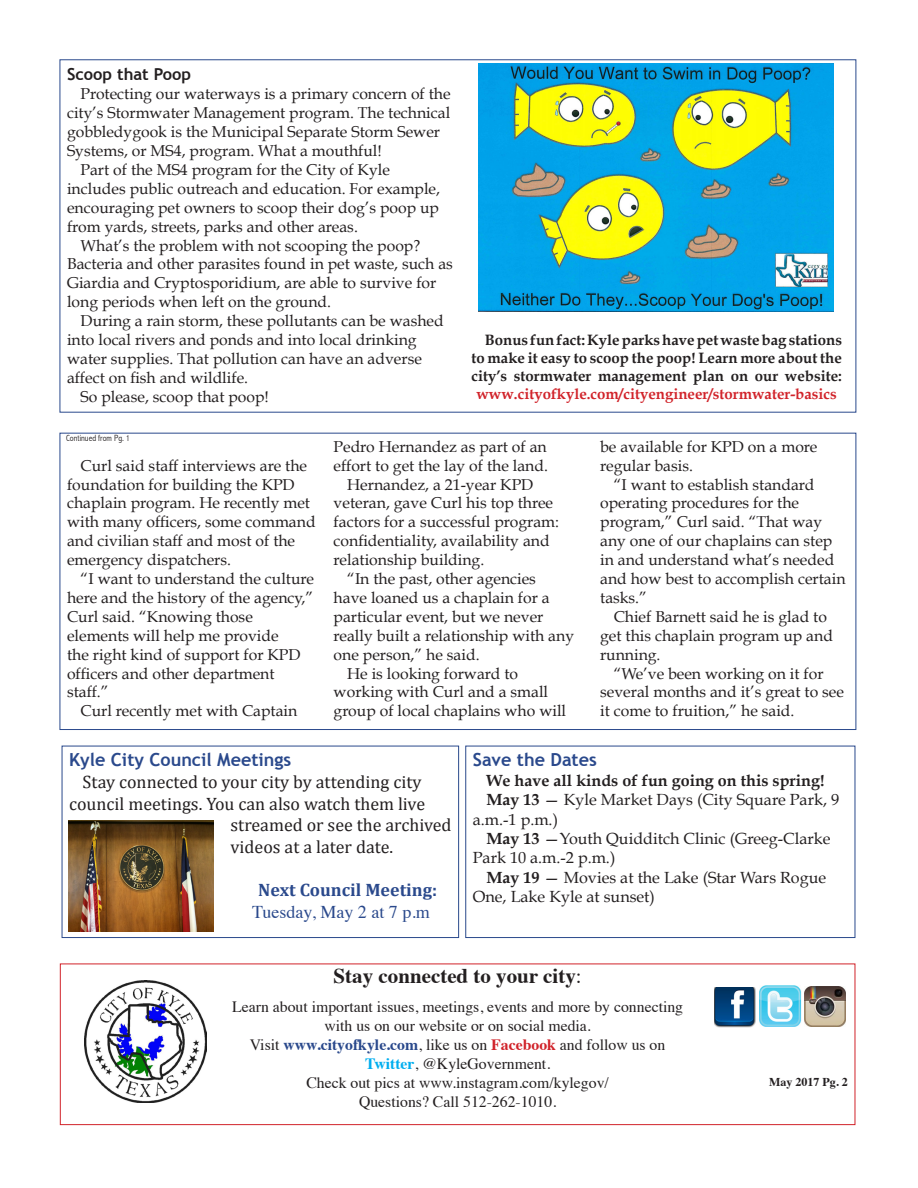
<style>
.page{position:relative;width:918px;height:1188px;background:#fff}
.page>*{position:absolute;margin:0;border:0;box-sizing:border-box;transform-origin:0 0}
.t1{font:700 21px "Times";color:#231f20}
.t2{font:18px "Cambria";color:#231f20}
.t3{font:700 18px/21.6px "Cambria";color:#2a498c;text-align:center}
.t4{font:700 18px "Trebuchet MS";color:#2a498c}
.t5{font:700 16.5px "Trebuchet MS";color:#231f20}
.t6{font:16.2px/19.4px "Book Antiqua";color:#231f20}
.t7{font:700 16.2px "Book Antiqua";color:#231f20}
.t8{font:15.75px/18.9px "Book Antiqua";color:#231f20}
.t9{font:15.75px "Times";color:#231f20}
.t10{font:700 15px "Book Antiqua";color:#231f20}
.t11{font:700 15px "Book Antiqua";color:#d1232a}
.t12{font:700 12px "Times";color:#231f20}
.t13{font:300 condensed 9px "Abadi";color:#231f20}
.s1{font-family:"Times";font-weight:400}
.s2{font-weight:700}
.s3{font-weight:400}
.s4{font-weight:700;color:#2a498c}
.s5{font-weight:700;color:#d1232a}
.s6{font-weight:700;color:#00aeef}
</style>
<div class="page">
<div style="left:60px;top:964px;width:795px;height:161px;border:1px solid #d1232a"></div>
<img style="left:760px;top:986px;width:42px;height:41px">
<img style="left:715px;top:987px;width:41px;height:40px">
<img style="left:805px;top:986px;width:40px;height:41px">
<img style="left:84px;top:980px;width:122px;height:122px">
<div style="left:465px;top:746px;width:390px;height:192px;border:1px solid #2a498c"></div>
<div style="left:62px;top:746px;width:397px;height:192px;border:1px solid #2a498c"></div>
<img style="left:69px;top:821px;width:144px;height:111px">
<img style="left:478px;top:64px;width:356px;height:248px">
<p class="t5" style="left:67px;top:64px;width:125px">Scoop that Poop</p>
<p class="t8" style="left:67px;top:85px;width:385px;text-indent:14px">Protecting our waterways is a primary concern of the city’s Stormwater Management program. The technical gobbledygook is the Municipal Separate Storm Sewer Systems, or MS4, program. What a mouthful!</p>
<p class="t8" style="left:67px;top:160px;width:375px;text-indent:14px">Part of the MS4 program for the City of Kyle includes public outreach and education. For example, encouraging pet owners to scoop their dog’s poop up from yards, streets, parks and other areas.</p>
<p class="t8" style="left:67px;top:236px;width:387px;text-indent:14px">What’s the problem with not scooping the poop?<br>Bacteria and other parasites found in pet waste, such as Giardia and Cryptosporidium, are able to survive for long periods when left on the ground.</p>
<p class="t8" style="left:67px;top:311px;width:378px;text-indent:14px">During a rain storm, these pollutants can be washed into local rivers and ponds and into local drinking water supplies. That pollution can have an adverse affect on fish and wildlife.</p>
<p class="t8" style="left:81px;top:387px;width:190px">So please, scoop that poop!</p>
<p class="t10" style="left:485px;top:331px;width:359px">Bonus fun fact: Kyle parks have pet waste bag stations</p>
<p class="t10" style="left:471px;top:349px;width:372px">to make it easy to scoop the poop! Learn more about the</p>
<p class="t10" style="left:471px;top:367px;width:372px">city’s stormwater management plan on our website:</p>
<p class="t11" style="left:476px;top:385px;width:362px">www.cityofkyle.com/cityengineer/stormwater-basics</p>
<p class="t13" style="left:66px;top:433px;width:65px">Continued from Pg. 1</p>
<p class="t8" style="left:67px;top:456px;width:250px;text-indent:14px">Curl said staff interviews are the foundation for building the KPD chaplain program. He recently met with many officers, some command and civilian staff and most of the emergency dispatchers.</p>
<p class="t8" style="left:67px;top:569px;width:248px;text-indent:14px">“I want to understand the culture here and the history of the agency,”<br>Curl said. “Knowing those elements will help me provide<br>the right kind of support for KPD officers and other department staff.”</p>
<p class="t8" style="left:81px;top:702px;width:218px">Curl recently met with Captain</p>
<p class="t8" style="left:334px;top:437px;width:216px">Pedro Hernandez as part of an effort to get the lay of the land.</p>
<p class="t8" style="left:334px;top:475px;width:227px;text-indent:14px">Hernandez, a 21-year KPD veteran, gave Curl his top three factors for a successful program: confidentiality, availability and relationship building.</p>
<p class="t8" style="left:334px;top:569px;width:242px;text-indent:14px">“In the past, other agencies<br>have loaned us a chaplain for a particular event, but we never really built a relationship with any one person,” he said.</p>
<p class="t8" style="left:334px;top:664px;width:234px;text-indent:14px">He is looking forward to working with Curl and a small group of local chaplains who will</p>
<p class="t8" style="left:600px;top:437px;width:219px">be available for KPD on a more regular basis.</p>
<p class="t8" style="left:600px;top:475px;width:247px;text-indent:14px">“I want to establish standard operating procedures for the program,” Curl said. “That way any one of our chaplains can step in and understand what’s needed and how best to accomplish certain tasks.”</p>
<p class="t8" style="left:600px;top:607px;width:234px;text-indent:14px">Chief Barnett said he is glad to get this chaplain program up and running.</p>
<p class="t8" style="left:600px;top:664px;width:245px;text-indent:14px">“We’ve been working on it for several months and it’s great to see it come to fruition,” he said.</p>
<p class="t4" style="left:69px;top:749px;width:224px">Kyle City Council Meetings</p>
<p class="t2" style="left:83px;top:771px;width:340px">Stay connected to your city by attending city</p>
<p class="t2" style="left:69px;top:793px;width:357px">council meetings. You can also watch them live</p>
<p class="t2" style="left:231px;top:815px;width:222px">streamed or see the archived</p>
<p class="t2" style="left:231px;top:836px;width:164px">videos at a later date.</p>
<p class="t3" style="left:252px;top:879px;width:187px">Next Council Meeting:<br><span class="s1">Tuesday, May 2 at 7 p.m</span></p>
<p class="t4" style="left:473px;top:749px;width:126px">Save the Dates</p>
<p class="t7" style="left:486px;top:771px;width:340px">We have all kinds of fun going on this spring!</p>
<p class="t6" style="left:473px;top:790px;width:368px;text-indent:14px"><span class="s2">May 13</span> — Kyle Market Days (City Square Park, 9 a.m.-1 p.m.)</p>
<p class="t6" style="left:473px;top:829px;width:359px;text-indent:14px"><span class="s2">May 13</span> —Youth Quidditch Clinic (Greeg-Clarke<br>Park 10 a.m.-2 p.m.)</p>
<p class="t6" style="left:473px;top:867px;width:355px;text-indent:14px"><span class="s2">May 19</span> — Movies at the Lake (Star Wars Rogue<br>One, Lake Kyle at sunset)</p>
<p class="t1" style="left:334px;top:956px;width:250px">Stay connected to your city<span class="s3">:</span></p>
<p class="t9" style="left:232px;top:992px;width:453px">Learn about important issues, meetings, events and more by connecting</p>
<p class="t9" style="left:324px;top:1011px;width:268px">with us on our website or on social media.</p>
<p class="t9" style="left:250px;top:1030px;width:417px">Visit <span class="s4">www.cityofkyle.com</span>, like us on <span class="s5">Facebook</span> and follow us on</p>
<p class="t9" style="left:365px;top:1049px;width:187px"><span class="s6">Twitter</span>, @KyleGovernment.</p>
<p class="t9" style="left:306px;top:1068px;width:304px">Check out pics at www.instagram.com/kylegov/</p>
<p class="t9" style="left:359px;top:1087px;width:199px">Questions? Call 512-262-1010.</p>
<p class="t12" style="left:769px;top:1071px;width:80px">May 2017 Pg. 2</p>
</div>
